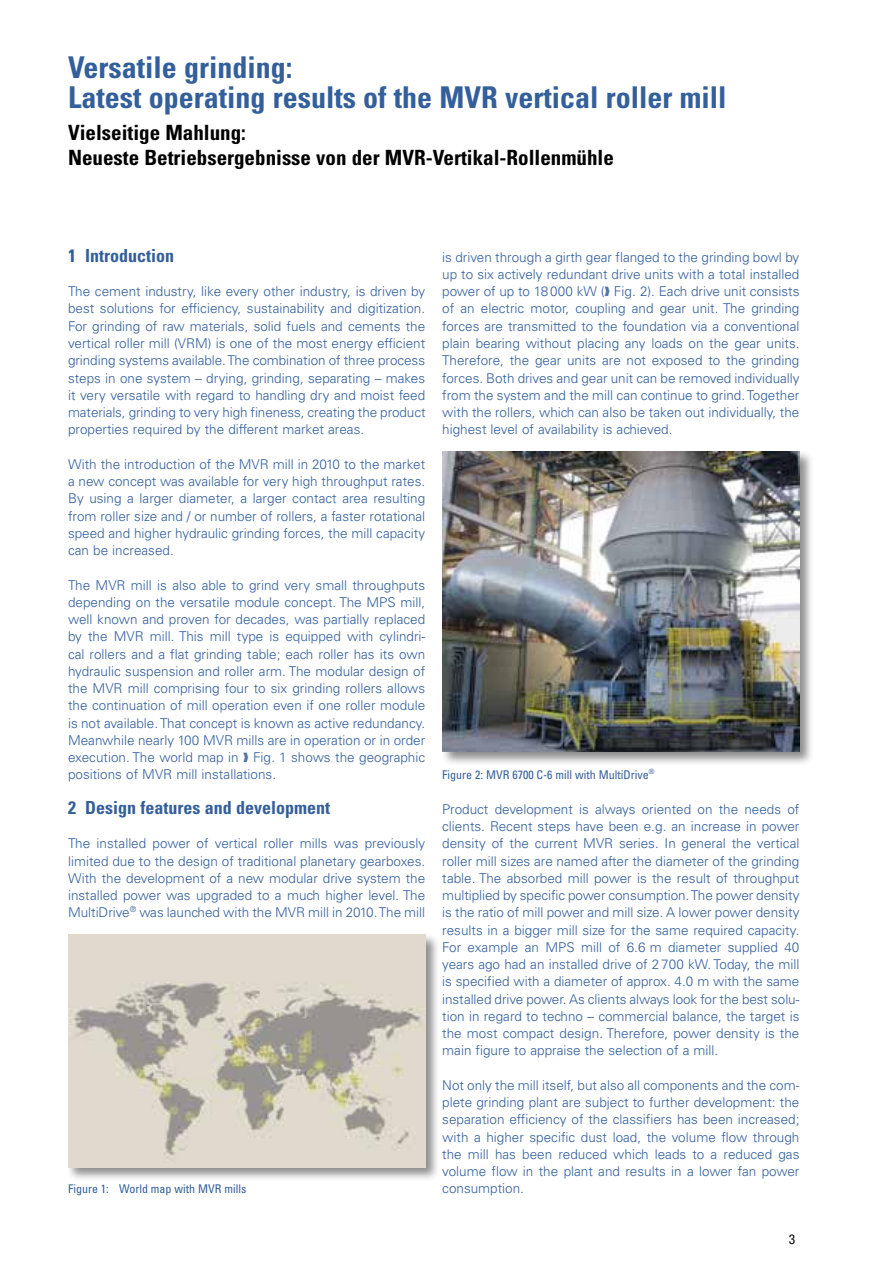
<style>
.page{position:relative;width:893px;height:1263px;background:#fff}
.page>*{position:absolute;margin:0;border:0;box-sizing:border-box;transform-origin:0 0}
.t1{font:700 condensed 30px/30px "Univers LT Std";color:#335f9b}
.t2{font:700 condensed 21px/25.5px "Univers LT Std";color:#000}
.t3{font:700 condensed 18px "Univers LT Std";color:#335f9b}
.t4{font:300 13.5px/17.2px "Univers LT Std";color:#335f9b;text-align:justify}
.t5{font:condensed 13.5px "Helvetica Neue LT Std";color:#000}
.t6{font:condensed 13.5px "Helvetica Neue";color:#000}
.t7{font:condensed 12px "Univers LT Std";color:#335f9b}
</style>
<div class="page">
<div style="left:68px;top:933px;width:372px;height:249px;background:#000;opacity:.45"></div>
<img style="left:68px;top:934px;width:357px;height:233px">
<div style="left:440px;top:450px;width:374px;height:316px;background:#000;opacity:.45"></div>
<img style="left:442px;top:451px;width:357px;height:301px">
<h1 class="t1" style="left:68px;top:52px;width:660px">Versatile grinding:<br>Latest operating results of the MVR vertical roller mill</h1>
<h2 class="t2" style="left:68px;top:119px;width:547px">Vielseitige Mahlung:<br>Neueste Betriebsergebnisse von der MVR-Vertikal-Rollenmühle</h2>
<h3 class="t3" style="left:68px;top:244px;width:108px">1 Introduction</h3>
<p class="t4" style="left:68px;top:283px;width:359px">The cement industry, like every other industry, is driven by best solutions for efficiency, sustainability and digitization.<br>For grinding of raw materials, solid fuels and cements the vertical roller mill (VRM) is one of the most energy efficient grinding systems available. The combination of three process steps in one system – drying, grinding, separating – makes it very versatile with regard to handling dry and moist feed materials, grinding to very high fineness, creating the product properties required by the different market areas.</p>
<p class="t4" style="left:68px;top:455px;width:359px">With the introduction of the MVR mill in 2010 to the market a new concept was available for very high throughput rates.<br>By using a larger diameter, a larger contact area resulting from roller size and / or number of rollers, a faster rotational speed and higher hydraulic grinding forces, the mill capacity can be increased.</p>
<p class="t4" style="left:68px;top:576px;width:359px">The MVR mill is also able to grind very small throughputs depending on the versatile module concept. The MPS mill, well known and proven for decades, was partially replaced by the MVR mill. This mill type is equipped with cylindri&shy;cal rollers and a flat grinding table; each roller has its own hydraulic suspension and roller arm. The modular design of the MVR mill comprising four to six grinding rollers allows the continuation of mill operation even if one roller module is not available. That concept is known as active redundancy.<br>Meanwhile nearly 100 MVR mills are in operation or in order execution. The world map in Fig. 1 shows the geographic positions of MVR mill installations.</p>
<h3 class="t3" style="left:68px;top:796px;width:264px">2 Design features and development</h3>
<p class="t4" style="left:68px;top:835px;width:359px">The installed power of vertical roller mills was previously limited due to the design of traditional planetary gearboxes.<br>With the development of a new modular drive system the installed power was upgraded to a much higher level. The MultiDrive<sup>®</sup> was launched with the MVR mill in 2010. The mill</p>
<p class="t7" style="left:68px;top:1181px;width:180px">Figure 1: World map with MVR mills</p>
<p class="t4" style="left:442px;top:248px;width:359px">is driven through a girth gear flanged to the grinding bowl by up to six actively redundant drive units with a total installed power of up to 18000 kW ( Fig. 2). Each drive unit consists of an electric motor, coupling and gear unit. The grinding forces are transmitted to the foundation via a conventional plain bearing without placing any loads on the gear units.<br>Therefore, the gear units are not exposed to the grinding forces. Both drives and gear unit can be removed individually from the system and the mill can continue to grind. Together with the rollers, which can also be taken out individually, the highest level of availability is achieved.</p>
<p class="t7" style="left:442px;top:767px;width:214px">Figure 2: MVR 6700 C-6 mill with MultiDrive<sup>®</sup></p>
<p class="t4" style="left:442px;top:800px;width:359px">Product development is always oriented on the needs of clients. Recent steps have been e.g. an increase in power density of the current MVR series. In general the vertical roller mill sizes are named after the diameter of the grinding table. The absorbed mill power is the result of throughput multiplied by specific power consumption. The power density is the ratio of mill power and mill size. A lower power density results in a bigger mill size for the same required capacity.<br>For example an MPS mill of 6.6 m diameter supplied 40 years ago had an installed drive of 2 700 kW. Today, the mill is specified with a diameter of approx. 4.0 m with the same installed drive power. As clients always look for the best solu&shy;tion in regard to techno – commercial balance, the target is the most compact design. Therefore, power density is the main figure to appraise the selection of a mill.</p>
<p class="t4" style="left:442px;top:1076px;width:359px">Not only the mill itself, but also all components and the com&shy;plete grinding plant are subject to further development: the separation efficiency of the classifiers has been increased; with a higher specific dust load, the volume flow through the mill has been reduced which leads to a reduced gas volume flow in the plant and results in a lower fan power consumption.</p>
<p class="t6" style="left:789px;top:1232px;width:8px">3</p>
<p class="t5" style="left:782px;top:1232px;width:14px">41</p>
</div>
